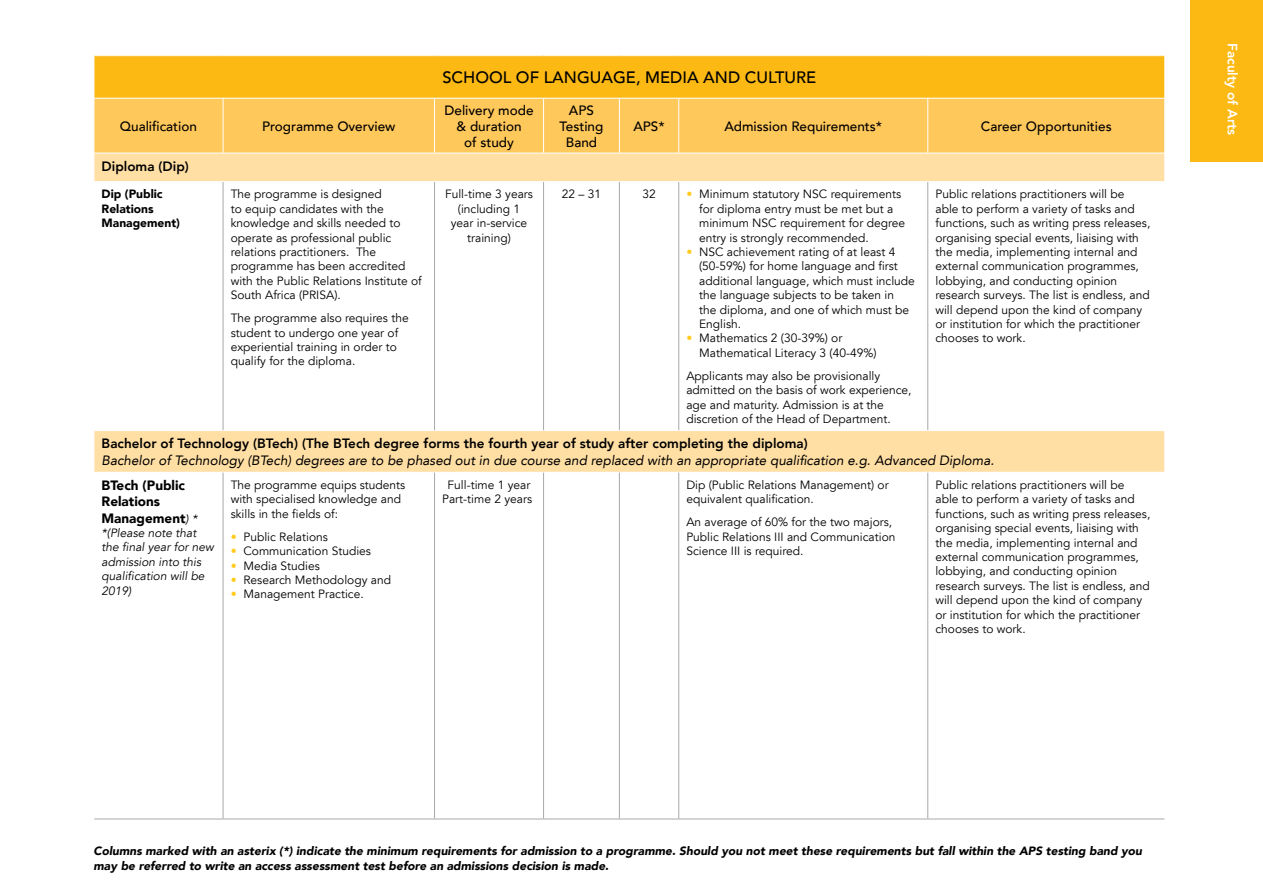
<style>
.page{position:relative;width:1263px;height:893px;background:#fff}
.page>*{position:absolute;margin:0;border:0;box-sizing:border-box;transform-origin:0 0}
.t1{font:500 16.5px "Avenir LT";color:#000}
.t2{font:italic 13.5px "Avenir LT";color:#000}
.t3{font:500 13.5px/16.2px "Avenir LT";color:#000;text-align:center}
.t4{font:800 13.5px "Avenir LT";color:#000}
.t5{font:900 13.5px/16.2px "Avenir LT";color:#000}
.t6{font:800 13.5px "Avenir LT";color:#fff}
.t7{font:12px/14.4px "Avenir LT";color:#000}
.t8{font:italic 900 12px/14.4px "Avenir LT";color:#000}
.t9{font:italic 12px/14.4px "Avenir LT";color:#000}
.t10{font:900 12px/14.4px "Avenir LT";color:#000}
.s1{color:#ffcb1f}
.s2{font-weight:400;font-style:italic;font-size:12px}
</style>
<div class="page">
<div style="left:1191px;top:0;width:72px;height:162px;background:#fdb913"></div>
<div style="left:94px;top:56px;width:1071px;height:42px;background:#fdb913"></div>
<div style="left:95px;top:99px;width:1069px;height:54px;background:#ffc85b"></div>
<svg style="left:95px;top:154px;width:1069px;height:318px"></svg>
<hr style="left:94px;top:430px;width:129px;height:1px;background:#fff">
<hr style="left:223px;top:430px;width:211px;height:1px;background:#fff">
<hr style="left:434px;top:430px;width:109px;height:1px;background:#fff">
<hr style="left:543px;top:430px;width:76px;height:1px;background:#fff">
<hr style="left:619px;top:430px;width:60px;height:1px;background:#fff">
<hr style="left:679px;top:430px;width:249px;height:1px;background:#fff">
<hr style="left:928px;top:430px;width:237px;height:1px;background:#fff">
<hr style="left:94px;top:56px;width:1px;height:42px;background:#fff">
<hr style="left:1164px;top:56px;width:1px;height:42px;background:#fff">
<svg style="left:94px;top:154px;width:1px;height:27px"></svg>
<svg style="left:1164px;top:154px;width:1px;height:27px"></svg>
<hr style="left:94px;top:181px;width:129px;height:1px;background:#fff">
<hr style="left:223px;top:181px;width:211px;height:1px;background:#fff">
<hr style="left:434px;top:181px;width:109px;height:1px;background:#fff">
<hr style="left:543px;top:181px;width:76px;height:1px;background:#fff">
<hr style="left:619px;top:181px;width:60px;height:1px;background:#fff">
<hr style="left:679px;top:181px;width:249px;height:1px;background:#fff">
<hr style="left:928px;top:181px;width:237px;height:1px;background:#fff">
<hr style="left:223px;top:99px;width:1px;height:54px;background:#fff">
<hr style="left:434px;top:99px;width:1px;height:54px;background:#fff">
<hr style="left:543px;top:99px;width:1px;height:54px;background:#fff">
<hr style="left:619px;top:99px;width:1px;height:54px;background:#fff">
<hr style="left:678px;top:99px;width:1px;height:54px;background:#fff">
<hr style="left:927px;top:99px;width:1px;height:54px;background:#fff">
<hr style="left:223px;top:182px;width:1px;height:248px;background:#a7a9ac">
<hr style="left:434px;top:182px;width:1px;height:248px;background:#a7a9ac">
<hr style="left:543px;top:182px;width:1px;height:248px;background:#a7a9ac">
<hr style="left:619px;top:182px;width:1px;height:248px;background:#a7a9ac">
<hr style="left:678px;top:182px;width:1px;height:248px;background:#a7a9ac">
<hr style="left:927px;top:182px;width:1px;height:248px;background:#a7a9ac">
<hr style="left:223px;top:473px;width:1px;height:346px;background:#a7a9ac">
<hr style="left:434px;top:473px;width:1px;height:346px;background:#a7a9ac">
<hr style="left:543px;top:473px;width:1px;height:346px;background:#a7a9ac">
<hr style="left:619px;top:473px;width:1px;height:346px;background:#a7a9ac">
<hr style="left:678px;top:473px;width:1px;height:346px;background:#a7a9ac">
<hr style="left:927px;top:473px;width:1px;height:346px;background:#a7a9ac">
<hr style="left:94px;top:819px;width:129px;height:1px;background:#a7a9ac">
<hr style="left:223px;top:819px;width:211px;height:1px;background:#a7a9ac">
<hr style="left:434px;top:819px;width:109px;height:1px;background:#a7a9ac">
<hr style="left:543px;top:819px;width:76px;height:1px;background:#a7a9ac">
<hr style="left:619px;top:819px;width:60px;height:1px;background:#a7a9ac">
<hr style="left:679px;top:819px;width:249px;height:1px;background:#a7a9ac">
<hr style="left:928px;top:819px;width:236px;height:1px;background:#a7a9ac">
<p class="t3" style="left:120px;top:118px;width:79px">Qualification</p>
<p class="t3" style="left:262px;top:118px;width:135px">Programme Overview</p>
<p class="t4" style="left:102px;top:158px;width:89px">Diploma (Dip)</p>
<p class="t10" style="left:102px;top:187px;width:80px">Dip (Public<br>Relations<br>Management)</p>
<p class="t7" style="left:231px;top:187px;width:193px">The programme is designed<br>to equip candidates with the knowledge and skills needed to operate as professional public relations practitioners. The programme has been accredited with the Public Relations Institute of<br>South Africa (PRISA).</p>
<p class="t7" style="left:231px;top:311px;width:179px">The programme also requires the student to undergo one year of experiential training in order to qualify for the diploma.</p>
<h1 class="t1" style="left:442px;top:68px;width:376px">SCHOOL OF LANGUAGE, MEDIA AND CULTURE</h1>
<p class="t3" style="left:444px;top:102px;width:91px">Delivery mode &amp; duration<br>of study</p>
<p class="t3" style="left:560px;top:102px;width:45px">APS<br>Testing<br>Band</p>
<p class="t3" style="left:633px;top:118px;width:33px">APS*</p>
<p class="t3" style="left:724px;top:118px;width:159px">Admission Requirements*</p>
<p class="t3" style="left:981px;top:118px;width:132px">Career Opportunities</p>
<p class="t7" style="left:445px;top:187px;width:89px;text-align:center">Full-time 3 years (including 1<br>year in-service training)</p>
<p class="t7" style="left:562px;top:187px;width:41px">22 – 31</p>
<p class="t7" style="left:642px;top:187px;width:15px">32</p>
<p class="t7" style="left:699px;top:187px;width:207px;text-indent:-13px"><span class="s1">•</span> Minimum statutory NSC requirements for diploma entry must be met but a minimum NSC requirement for degree entry is strongly recommended.</p>
<p class="t7" style="left:699px;top:245px;width:217px;text-indent:-13px"><span class="s1">•</span> NSC achievement rating of at least 4 (50-59%) for home language and first additional language, which must include the language subjects to be taken in<br>the diploma, and one of which must be<br>English.</p>
<p class="t7" style="left:699px;top:331px;width:179px;text-indent:-13px"><span class="s1">•</span> Mathematics 2 (30-39%) or<br>Mathematical Literacy 3 (40-49%)</p>
<p class="t7" style="left:686px;top:369px;width:227px">Applicants may also be provisionally admitted on the basis of work experience, age and maturity. Admission is at the discretion of the Head of Department.</p>
<p class="t7" style="left:935px;top:187px;width:216px">Public relations practitioners will be able to perform a variety of tasks and functions, such as writing press releases, organising special events, liaising with the media, implementing internal and external communication programmes, lobbying, and conducting opinion research surveys. The list is endless, and will depend upon the kind of company or institution for which the practitioner chooses to work.</p>
<p class="t4" style="left:102px;top:436px;width:708px">Bachelor of Technology (BTech) (The BTech degree forms the fourth year of study after completing the diploma)</p>
<p class="t2" style="left:102px;top:452px;width:894px">Bachelor of Technology (BTech) degrees are to be phased out in due course and replaced with an appropriate qualification e.g. Advanced Diploma.</p>
<p class="t5" style="left:102px;top:477px;width:97px">BTech (Public<br>Relations<br>Management<span class="s2">) *</span></p>
<p class="t9" style="left:102px;top:526px;width:114px">*(Please note that the final year for new admission into this qualification will be<br>2019)</p>
<p class="t7" style="left:231px;top:478px;width:176px">The programme equips students with specialised knowledge and skills in the fields of:</p>
<p class="t7" style="left:231px;top:530px;width:99px"><span class="s1">•</span> Public Relations</p>
<p class="t7" style="left:231px;top:544px;width:142px"><span class="s1">•</span> Communication Studies</p>
<p class="t7" style="left:231px;top:558px;width:91px"><span class="s1">•</span> Media Studies</p>
<p class="t7" style="left:231px;top:573px;width:162px"><span class="s1">•</span> Research Methodology and</p>
<p class="t7" style="left:231px;top:587px;width:134px"><span class="s1">•</span> Management Practice.</p>
<p class="t7" style="left:442px;top:478px;width:91px;text-align:center">Full-time 1 year<br>Part-time 2 years</p>
<p class="t7" style="left:686px;top:478px;width:204px">Dip (Public Relations Management) or equivalent qualification.</p>
<p class="t7" style="left:686px;top:515px;width:211px">An average of 60% for the two majors,<br>Public Relations III and Communication<br>Science III is required.</p>
<p class="t7" style="left:935px;top:478px;width:216px">Public relations practitioners will be able to perform a variety of tasks and functions, such as writing press releases, organising special events, liaising with the media, implementing internal and external communication programmes, lobbying, and conducting opinion research surveys. The list is endless, and will depend upon the kind of company or institution for which the practitioner chooses to work.</p>
<p class="t6" style="left:1240px;top:43px;width:94px;rotate:90deg">Faculty of Arts</p>
<p class="t8" style="left:94px;top:844px;width:1050px">Columns marked with an asterix (*) indicate the minimum requirements for admission to a programme. Should you not meet these requirements but fall within the APS testing band you may be referred to write an access assessment test before an admissions decision is made.</p>
</div>
